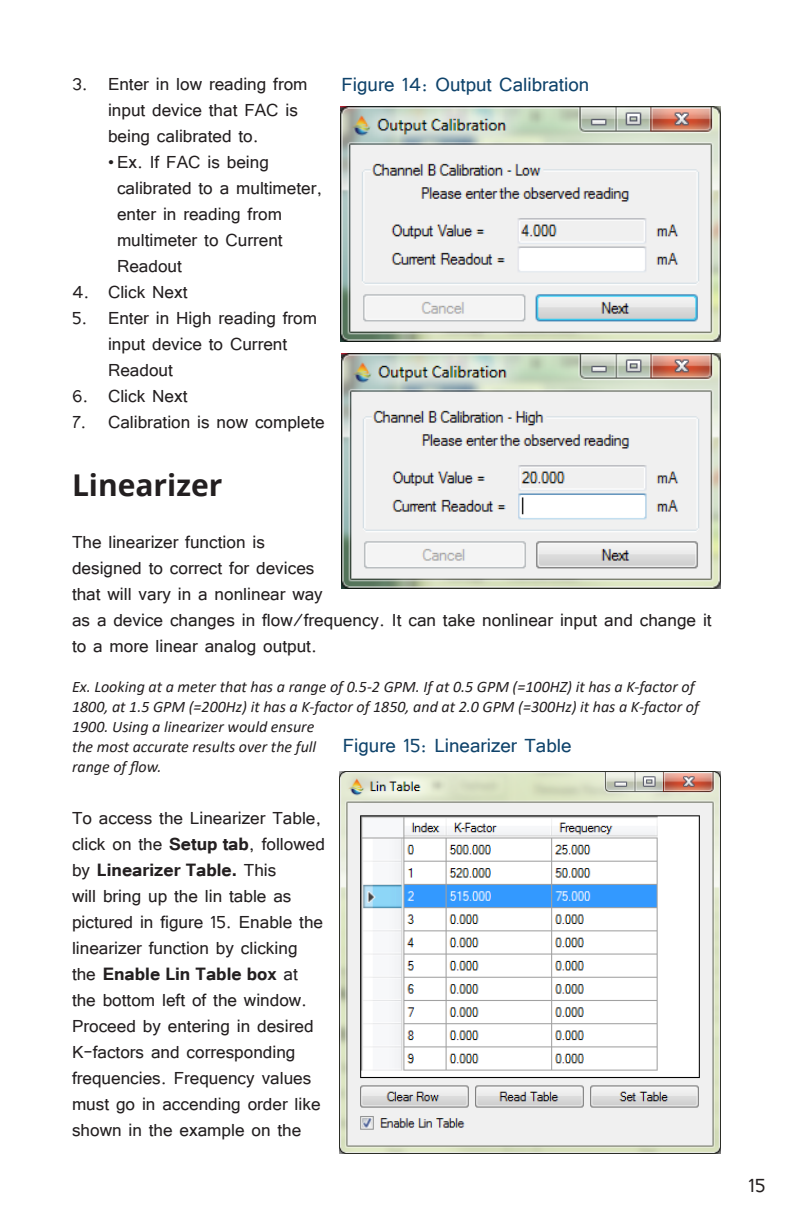
<style>
.page{position:relative;width:792px;height:1224px;background:#fff}
.page>*{position:absolute;margin:0;border:0;box-sizing:border-box;transform-origin:0 0}
.Main_headline{font:700 30px "Open Sans";color:#231f20}
.Illustration_title{font:24px "Tunga";color:#0f436b}
.t1{font:24px "Tunga";color:#231f20}
.content_body_g{font:22px/26px "Tunga";color:#231f20}
.NOTE{font:italic 16px/20px "Calibri";color:#231f20}
.s1{font-weight:700}
</style>
<div class="page">
<img style="left:341px;top:107px;width:380px;height:235px">
<img style="left:342px;top:354px;width:379px;height:234px">
<img style="left:340px;top:772px;width:380px;height:381px">
<p class="content_body_g" style="left:108px;top:69px;width:201px;text-indent:-36px">3. Enter in low reading from input device that FAC is being calibrated to.</p>
<p class="content_body_g" style="left:117px;top:147px;width:207px;text-indent:-9px">• Ex. If FAC is being calibrated to a multimeter, enter in reading from multimeter to Current<br>Readout</p>
<p class="content_body_g" style="left:72px;top:277px;width:117px">4. Click Next</p>
<p class="content_body_g" style="left:108px;top:303px;width:211px;text-indent:-36px">5. Enter in High reading from input device to Current<br>Readout</p>
<p class="content_body_g" style="left:72px;top:381px;width:117px">6. Click Next</p>
<p class="content_body_g" style="left:72px;top:407px;width:254px">7. Calibration is now complete</p>
<p class="Illustration_title" style="left:342px;top:69px;width:249px">Figure 14: Output Calibration</p>
<p class="Main_headline" style="left:72px;top:464px;width:152px">Linearizer</p>
<p class="content_body_g" style="left:72px;top:527px;width:641px">The linearizer function is<br>designed to correct for devices<br>that will vary in a nonlinear way<br>as a device changes in flow/frequency. It can take nonlinear input and change it to a more linear analog output.</p>
<p class="NOTE" style="left:72px;top:676px;width:629px">Ex. Looking at a meter that has a range of 0.5-2 GPM. If at 0.5 GPM (=100HZ) it has a K-factor of 1800, at 1.5 GPM (=200Hz) it has a K-factor of 1850, and at 2.0 GPM (=300Hz) it has a K-factor of 1900. Using a linearizer would ensure<br>the most accurate results over the full<br>range of flow.</p>
<p class="content_body_g" style="left:72px;top:803px;width:254px">To access the Linearizer Table, click on the <span class="s1">Setup tab</span>, followed by <span class="s1">Linearizer Table.</span> This<br>will bring up the lin table as pictured in figure 15. Enable the linearizer function by clicking the <span class="s1">Enable Lin Table box</span> at the bottom left of the window.<br>Proceed by entering in desired<br>K-factors and corresponding frequencies. Frequency values must go in accending order like shown in the example on the</p>
<p class="Illustration_title" style="left:343px;top:730px;width:230px">Figure 15: Linearizer Table</p>
<p class="t1" style="left:748px;top:1170px;width:19px">15</p>
</div>
